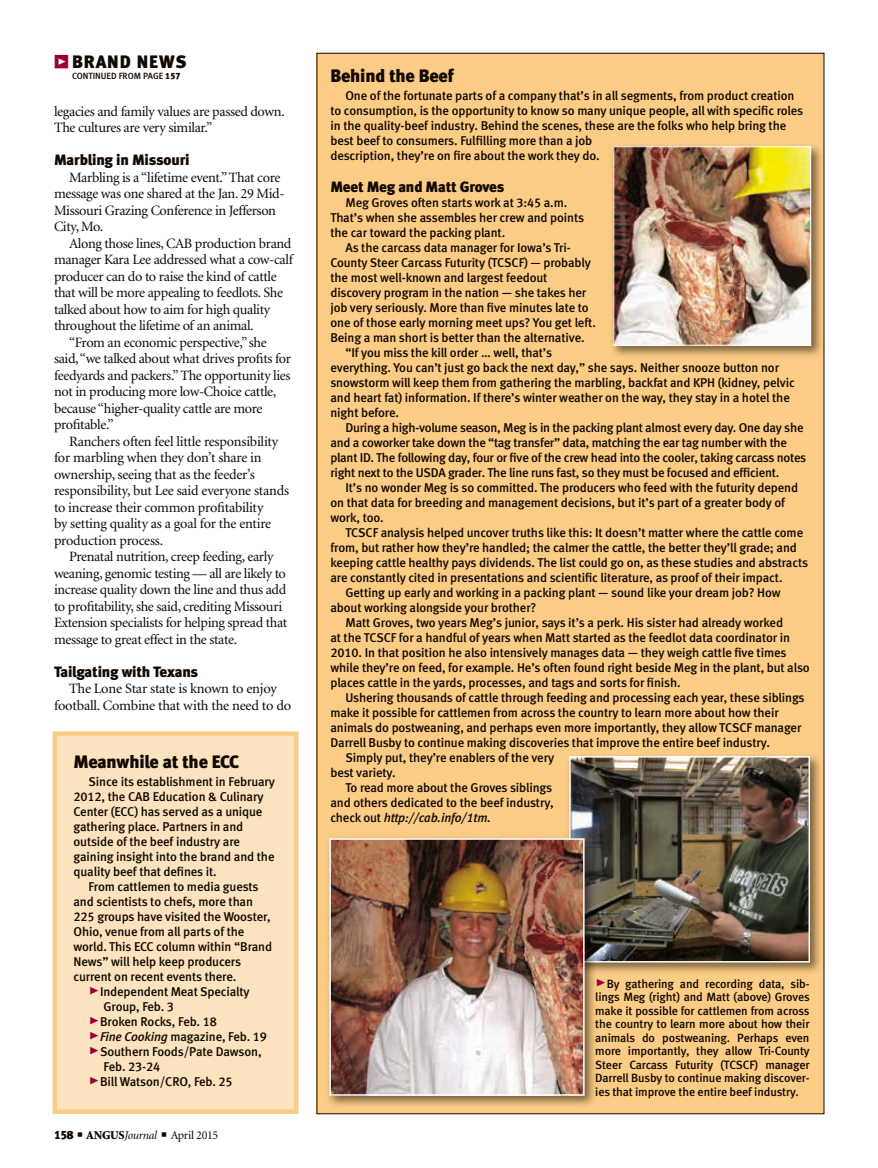
<style>
.page{position:relative;width:878px;height:1168px;background:#fff}
.page>*{position:absolute;margin:0;border:0;box-sizing:border-box;transform-origin:0 0}
.sidebar_headline{font:18px "Meta Black LF";letter-spacing:-.01em;color:#110800}
.sidebar_headline-2{font:18px "Meta Black LF";letter-spacing:.05em;color:#110800}
.subhead{font:15px "Meta Black LF";letter-spacing:-.015em;color:#110800}
.body_text{font:14.25px/16.5px "Minion";letter-spacing:-.025em;color:#110800}
.sidebar_text{font:12.75px/15px "Meta Medium LF";letter-spacing:-.01em;color:#110800}
.cutlines{font:12px/13.5px "Meta Medium LF";letter-spacing:-.01em;color:#110800;text-align:justify}
.t1{font:12px "Minion";letter-spacing:-.025em;color:#110800}
.t2{font:9px "Meta Medium LF";color:#110800}
.s1{font-family:"Meta Black Expert";color:#9d0030}
.s2{font-family:"Meta Black LF"}
.s3{font-family:"Meta Black Caps Expert";font-size:21px;color:#9d0030}
.s4{font-style:italic}
.s5{font-weight:900}
</style>
<div class="page">
<div style="left:317px;top:53px;width:507px;height:1061px;background:#fbcc86"></div>
<div style="left:565px;top:752px;width:257px;height:223px;background:#110800;opacity:.55"></div>
<img style="left:572px;top:759px;width:235px;height:200px">
<div style="left:569px;top:756px;width:241px;height:206px;border:2px solid #fff"></div>
<div style="left:55px;top:734px;width:241px;height:378px;background:#fce3bf"></div>
<div style="left:52px;top:731px;width:246px;height:383px;border:4px solid #fbcc86"></div>
<div style="left:325px;top:835px;width:272px;height:273px;background:#110800;opacity:.55"></div>
<img style="left:332px;top:841px;width:249px;height:252px">
<div style="left:329px;top:838px;width:255px;height:258px;border:2px solid #fff"></div>
<div style="left:609px;top:143px;width:214px;height:215px;background:#110800;opacity:.55"></div>
<img style="left:615px;top:148px;width:194px;height:196px">
<div style="left:613px;top:146px;width:198px;height:200px;border:1px solid #fff"></div>
<p class="sidebar_headline-2" style="left:54px;top:51px;width:134px"><span class="s1">z</span> BRAND NEWS</p>
<p class="t2" style="left:72px;top:71px;width:110px">CONTINUED FROM PAGE <span class="s2">157</span></p>
<p class="body_text" style="left:54px;top:103px;width:232px">legacies and family values are passed down.<br>The cultures are very similar.”</p>
<p class="subhead" style="left:54px;top:151px;width:137px">Marbling in Missouri</p>
<p class="body_text" style="left:54px;top:169px;width:232px;text-indent:15px">Marbling is a “lifetime event.” That core message was one shared at the Jan. 29 Mid-Missouri Grazing Conference in Jefferson City, Mo.</p>
<p class="body_text" style="left:54px;top:235px;width:240px;text-indent:15px">Along those lines, CAB production brand manager Kara Lee addressed what a cow-calf producer can do to raise the kind of cattle that will be more appealing to feedlots. She talked about how to aim for high quality throughout the lifetime of an animal.</p>
<p class="body_text" style="left:54px;top:334px;width:238px;text-indent:15px">“From an economic perspective,” she said, “we talked about what drives profits for feedyards and packers.” The opportunity lies not in producing more low-Choice cattle, because “higher-quality cattle are more profitable.”</p>
<p class="body_text" style="left:54px;top:433px;width:236px;text-indent:15px">Ranchers often feel little responsibility for marbling when they don’t share in ownership, seeing that as the feeder’s responsibility, but Lee said everyone stands to increase their common profitability<br>by setting quality as a goal for the entire production process.</p>
<p class="body_text" style="left:54px;top:549px;width:235px;text-indent:15px">Prenatal nutrition, creep feeding, early weaning, genomic testing — all are likely to increase quality down the line and thus add to profitability, she said, crediting Missouri Extension specialists for helping spread that message to great effect in the state.</p>
<p class="subhead" style="left:54px;top:662px;width:146px">Tailgating with Texans</p>
<p class="body_text" style="left:54px;top:681px;width:238px;text-align:center">The Lone Star state is known to enjoy football. Combine that with the need to do</p>
<p class="sidebar_headline" style="left:74px;top:750px;width:167px">Meanwhile at the ECC</p>
<p class="sidebar_text" style="left:74px;top:773px;width:203px;text-indent:15px">Since its establishment in February 2012, the CAB Education &amp; Culinary Center (ECC) has served as a unique gathering place. Partners in and outside of the beef industry are gaining insight into the brand and the quality beef that defines it.</p>
<p class="sidebar_text" style="left:74px;top:878px;width:200px;text-indent:15px">From cattlemen to media guests and scientists to chefs, more than 225 groups have visited the Wooster, Ohio, venue from all parts of the world. This ECC column within “Brand News” will help keep producers current on recent events there.</p>
<p class="sidebar_text" style="left:104px;top:983px;width:148px;text-indent:-15px"><span class="s3">@</span>Independent Meat Specialty<br>Group, Feb. 3</p>
<p class="sidebar_text" style="left:88px;top:1013px;width:130px"><span class="s3">@</span>Broken Rocks, Feb. 18</p>
<p class="sidebar_text" style="left:88px;top:1028px;width:180px"><span class="s3">@</span><span class="s4">Fine Cooking</span> magazine, Feb. 19</p>
<p class="sidebar_text" style="left:104px;top:1043px;width:160px;text-indent:-15px"><span class="s3">@</span>Southern Foods/Pate Dawson,<br>Feb. 23-24</p>
<p class="sidebar_text" style="left:88px;top:1073px;width:146px"><span class="s3">@</span>Bill Watson/CRO, Feb. 25</p>
<p class="t1" style="left:54px;top:1129px;width:166px"><span class="s2">158</span> ■ <span class="s5">ANGUS</span><span class="s4">Journal</span> ■ April 2015</p>
<p class="sidebar_headline" style="left:330px;top:65px;width:125px">Behind the Beef</p>
<p class="sidebar_text" style="left:330px;top:88px;width:474px;text-indent:15px">One of the fortunate parts of a company that’s in all segments, from product creation to consumption, is the opportunity to know so many unique people, all with specific roles in the quality-beef industry. Behind the scenes, these are the folks who help bring the best beef to consumers. Fulfilling more than a job<br>description, they’re on fire about the work they do.</p>
<p class="subhead" style="left:330px;top:178px;width:175px">Meet Meg and Matt Groves</p>
<p class="sidebar_text" style="left:330px;top:195px;width:255px;text-indent:15px">Meg Groves often starts work at 3:45 a.m.<br>That’s when she assembles her crew and points the car toward the packing plant.</p>
<p class="sidebar_text" style="left:330px;top:240px;width:267px;text-indent:15px">As the carcass data manager for Iowa’s Tri-County Steer Carcass Futurity (TCSCF) — probably the most well-known and largest feedout discovery program in the nation — she takes her job very seriously. More than five minutes late to one of those early morning meet ups? You get left.<br>Being a man short is better than the alternative.</p>
<p class="sidebar_text" style="left:330px;top:345px;width:466px;text-indent:15px">“If you miss the kill order … well, that’s<br>everything. You can’t just go back the next day,” she says. Neither snooze button nor snowstorm will keep them from gathering the marbling, backfat and KPH (kidney, pelvic and heart fat) information. If there’s winter weather on the way, they stay in a hotel the night before.</p>
<p class="sidebar_text" style="left:330px;top:420px;width:477px;text-indent:15px">During a high-volume season, Meg is in the packing plant almost every day. One day she and a coworker take down the “tag transfer” data, matching the ear tag number with the plant ID. The following day, four or five of the crew head into the cooler, taking carcass notes right next to the USDA grader. The line runs fast, so they must be focused and efficient.</p>
<p class="sidebar_text" style="left:330px;top:480px;width:469px;text-indent:15px">It’s no wonder Meg is so committed. The producers who feed with the futurity depend on that data for breeding and management decisions, but it’s part of a greater body of work, too.</p>
<p class="sidebar_text" style="left:330px;top:525px;width:479px;text-indent:15px">TCSCF analysis helped uncover truths like this: It doesn’t matter where the cattle come from, but rather how they’re handled; the calmer the cattle, the better they’ll grade; and keeping cattle healthy pays dividends. The list could go on, as these studies and abstracts are constantly cited in presentations and scientific literature, as proof of their impact.</p>
<p class="sidebar_text" style="left:330px;top:585px;width:451px;text-indent:15px">Getting up early and working in a packing plant — sound like your dream job? How about working alongside your brother?</p>
<p class="sidebar_text" style="left:330px;top:615px;width:481px;text-indent:15px">Matt Groves, two years Meg’s junior, says it’s a perk. His sister had already worked<br>at the TCSCF for a handful of years when Matt started as the feedlot data coordinator in 2010. In that position he also intensively manages data — they weigh cattle five times while they’re on feed, for example. He’s often found right beside Meg in the plant, but also places cattle in the yards, processes, and tags and sorts for finish.</p>
<p class="sidebar_text" style="left:330px;top:690px;width:475px;text-indent:15px">Ushering thousands of cattle through feeding and processing each year, these siblings make it possible for cattlemen from across the country to learn more about how their animals do postweaning, and perhaps even more importantly, they allow TCSCF manager Darrell Busby to continue making discoveries that improve the entire beef industry.</p>
<p class="sidebar_text" style="left:330px;top:750px;width:225px;text-indent:15px">Simply put, they’re enablers of the very best variety.</p>
<p class="sidebar_text" style="left:330px;top:780px;width:225px;text-align:justify;text-indent:15px">To read more about the Groves siblings and others dedicated to the beef industry, check out <span class="s4">http://cab.info/1tm.</span></p>
<p class="cutlines" style="left:595px;top:977px;width:216px"><span class="s3">@</span>By gathering and recording data, sib&shy;lings Meg (right) and Matt (above) Groves make it possible for cattlemen from across the country to learn more about how their animals do postweaning. Perhaps even more importantly, they allow Tri-County Steer Carcass Futurity (TCSCF) manager Darrell Busby to continue making discover&shy;ies that improve the entire beef industry.</p>
</div>
